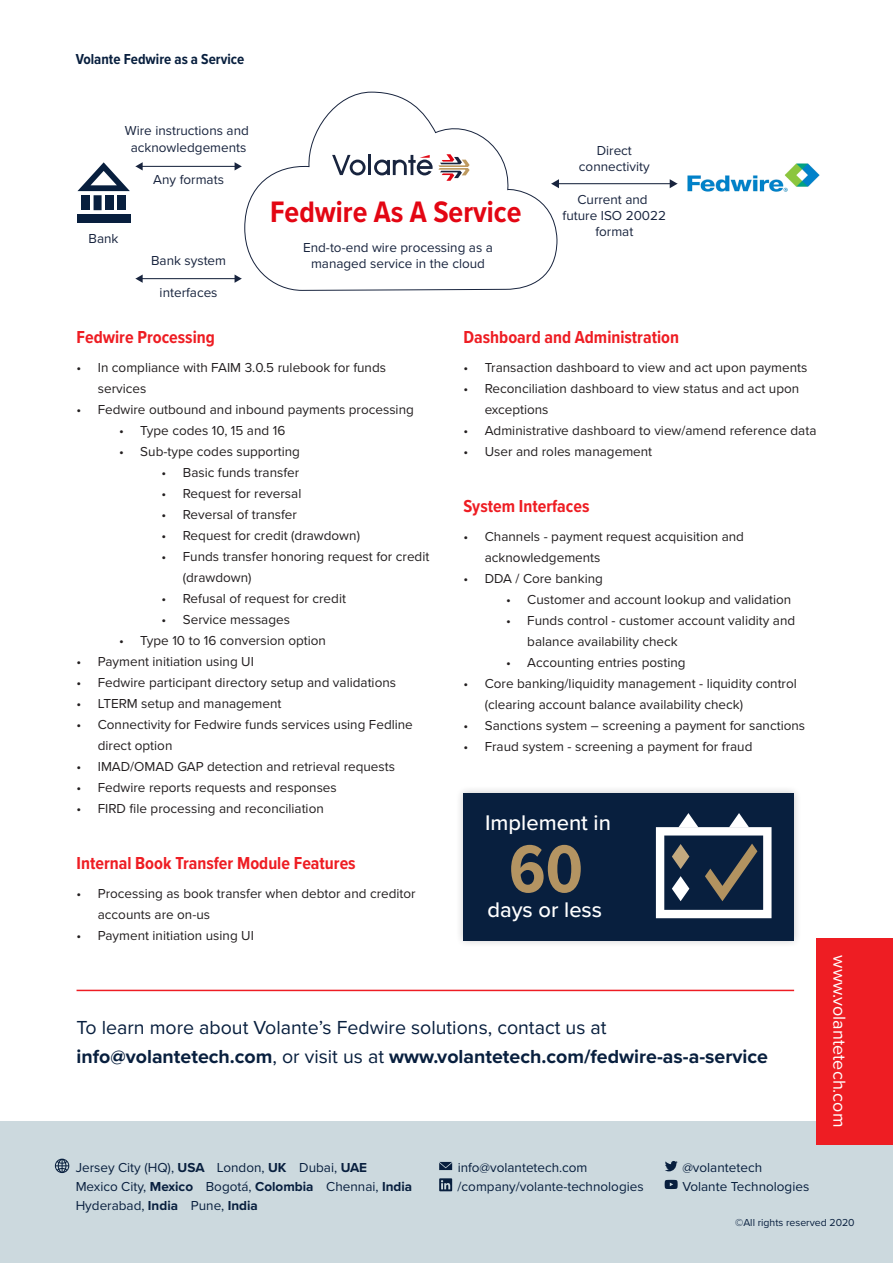
<style>
.page{position:relative;width:893px;height:1263px;background:#fff}
.page>*{position:absolute;margin:0;border:0;box-sizing:border-box;transform-origin:0 0}
.Heading_1{font:700 69.75px "Proxima Nova Cond";color:#b49462}
.t1{font:700 30.75px "Proxima Nova Cond";color:#e30613}
.t2{font:500 21.9px "Proxima Nova";color:#fff}
.Cover_sub_text{font:19.5px/29.4px "Proxima Nova";color:#081f3e}
.Heading_2{font:700 18px "Proxima Nova Cond";color:#ee1d23}
.Cover_sub_text-2{font:18px "Proxima Nova";color:#fff}
.t3{font:700 15px "Proxima Nova Cond";color:#081f3e}
.t4{font:13.5px/21px "Proxima Nova";color:#231f20}
.t5{font:13.5px/19.2px "Proxima Nova";color:#081f3e}
.t6{font:13.5px/16.2px "Proxima Nova";color:#18243e;text-align:center}
.t7{font:700 13.5px "Proxima Nova";color:#081f3e}
.t8{font:10.5px "Proxima Nova";color:#081f3e}
.s1{font-weight:700}
.s2{font-weight:400}
</style>
<div class="page">
<div style="left:0;top:1121px;width:893px;height:142px;background:#ccd9de"></div>
<svg style="left:665px;top:1161px;width:13px;height:10px"></svg>
<svg style="left:665px;top:1180px;width:13px;height:9px"></svg>
<svg style="left:55px;top:1158px;width:14px;height:15px"></svg>
<svg style="left:439px;top:1162px;width:13px;height:8px"></svg>
<svg style="left:439px;top:1178px;width:13px;height:13px"></svg>
<div style="left:816px;top:938px;width:77px;height:206px;background:#ee1d23"></div>
<hr style="left:77px;top:990px;width:717px;height:1px;background:#ee1d23">
<div style="left:118px;top:195px;width:8px;height:15px;background:#081f3e"></div>
<div style="left:106px;top:195px;width:8px;height:15px;background:#081f3e"></div>
<div style="left:94px;top:195px;width:8px;height:15px;background:#081f3e"></div>
<div style="left:81px;top:195px;width:8px;height:15px;background:#081f3e"></div>
<div style="left:77px;top:214px;width:53px;height:8px;background:#081f3e"></div>
<svg style="left:244px;top:91px;width:314px;height:200px"></svg>
<hr style="left:368px;top:155px;width:3px;height:20px;background:#18243e">
<svg style="left:332px;top:155px;width:34px;height:20px"></svg>
<svg style="left:374px;top:154px;width:96px;height:27px"></svg>
<hr style="left:141px;top:166px;width:95px;height:1px;background:#18243e">
<svg style="left:77px;top:162px;width:66px;height:29px"></svg>
<svg style="left:235px;top:162px;width:7px;height:8px"></svg>
<hr style="left:141px;top:278px;width:95px;height:1px;background:#18243e">
<svg style="left:135px;top:274px;width:8px;height:9px"></svg>
<svg style="left:235px;top:275px;width:7px;height:8px"></svg>
<hr style="left:558px;top:183px;width:113px;height:1px;background:#18243e">
<svg style="left:551px;top:179px;width:8px;height:9px"></svg>
<svg style="left:670px;top:179px;width:7px;height:9px"></svg>
<img style="left:687px;top:163px;width:133px;height:29px">
<div style="left:455px;top:785px;width:347px;height:163px;background:#231f20;opacity:.25"></div>
<div style="left:463px;top:793px;width:331px;height:147px;background:#081f3e"></div>
<svg style="left:656px;top:813px;width:115px;height:105px"></svg>
<p class="t3" style="left:76px;top:50px;width:170px">Volante Fedwire as a Service</p>
<p class="t6" style="left:125px;top:123px;width:125px">Wire instructions and acknowledgements</p>
<p class="t6" style="left:153px;top:172px;width:72px">Any formats</p>
<p class="t6" style="left:89px;top:230px;width:31px">Bank</p>
<p class="t6" style="left:151px;top:253px;width:77px">Bank system</p>
<p class="t6" style="left:160px;top:285px;width:59px">interfaces</p>
<p class="t1" style="left:270px;top:194px;width:253px">Fedwire As A Service</p>
<p class="t6" style="left:303px;top:240px;width:191px">End-to-end wire processing as a managed service in the cloud</p>
<p class="t6" style="left:579px;top:143px;width:72px">Direct connectivity</p>
<p class="t6" style="left:563px;top:192px;width:105px">Current and future ISO 20022 format</p>
<p class="Heading_2" style="left:77px;top:326px;width:140px">Fedwire Processing</p>
<p class="t4" style="left:98px;top:358px;width:290px;text-indent:-21px">• In compliance with FAIM 3.0.5 rulebook for funds services</p>
<p class="t4" style="left:77px;top:400px;width:339px">• Fedwire outbound and inbound payments processing</p>
<p class="t4" style="left:119px;top:421px;width:168px">• Type codes 10, 15 and 16</p>
<p class="t4" style="left:119px;top:442px;width:182px">• Sub-type codes supporting</p>
<p class="t4" style="left:162px;top:463px;width:139px">• Basic funds transfer</p>
<p class="t4" style="left:162px;top:484px;width:141px">• Request for reversal</p>
<p class="t4" style="left:162px;top:505px;width:137px">• Reversal of transfer</p>
<p class="t4" style="left:162px;top:526px;width:200px">• Request for credit (drawdown)</p>
<p class="t4" style="left:183px;top:547px;width:248px;text-indent:-21px">• Funds transfer honoring request for credit (drawdown)</p>
<p class="t4" style="left:162px;top:589px;width:186px">• Refusal of request for credit</p>
<p class="t4" style="left:162px;top:610px;width:130px">• Service messages</p>
<p class="t4" style="left:119px;top:631px;width:208px">• Type 10 to 16 conversion option</p>
<p class="t4" style="left:77px;top:652px;width:179px">• Payment initiation using UI</p>
<p class="t4" style="left:77px;top:673px;width:321px">• Fedwire participant directory setup and validations</p>
<p class="t4" style="left:77px;top:694px;width:206px">• LTERM setup and management</p>
<p class="t4" style="left:98px;top:715px;width:317px;text-indent:-21px">• Connectivity for Fedwire funds services using Fedline direct option</p>
<p class="t4" style="left:77px;top:757px;width:320px">• IMAD/OMAD GAP detection and retrieval requests</p>
<p class="t4" style="left:77px;top:778px;width:262px">• Fedwire reports requests and responses</p>
<p class="t4" style="left:77px;top:799px;width:249px">• FIRD file processing and reconciliation</p>
<p class="Heading_2" style="left:77px;top:852px;width:281px">Internal Book Transfer Module Features</p>
<p class="t4" style="left:98px;top:883px;width:319px;text-indent:-21px">• Processing as book transfer when debtor and creditor accounts are on-us</p>
<p class="t4" style="left:77px;top:925px;width:179px">• Payment initiation using UI</p>
<p class="Heading_2" style="left:463px;top:326px;width:217px">Dashboard and Administration</p>
<p class="t4" style="left:463px;top:358px;width:345px">• Transaction dashboard to view and act upon payments</p>
<p class="t4" style="left:485px;top:379px;width:316px;text-indent:-21px">• Reconciliation dashboard to view status and act upon exceptions</p>
<p class="t4" style="left:463px;top:421px;width:354px">• Administrative dashboard to view/amend reference data</p>
<p class="t4" style="left:463px;top:442px;width:190px">• User and roles management</p>
<p class="Heading_2" style="left:463px;top:495px;width:128px">System Interfaces</p>
<p class="t4" style="left:485px;top:526px;width:261px;text-indent:-21px">• Channels - payment request acquisition and acknowledgements</p>
<p class="t4" style="left:463px;top:568px;width:141px">• DDA / Core banking</p>
<p class="t4" style="left:506px;top:589px;width:287px">• Customer and account lookup and validation</p>
<p class="t4" style="left:527px;top:610px;width:269px;text-indent:-21px">• Funds control - customer account validity and balance availability check</p>
<p class="t4" style="left:506px;top:652px;width:181px">• Accounting entries posting</p>
<p class="t4" style="left:485px;top:673px;width:314px;text-indent:-21px">• Core banking/liquidity management - liquidity control (clearing account balance availability check)</p>
<p class="t4" style="left:463px;top:715px;width:343px">• Sanctions system – screening a payment for sanctions</p>
<p class="t4" style="left:463px;top:736px;width:290px">• Fraud system - screening a payment for fraud</p>
<p class="t2" style="left:485px;top:810px;width:127px">Implement in</p>
<p class="Heading_1" style="left:509px;top:827px;width:76px">60</p>
<p class="t2" style="left:487px;top:897px;width:116px">days or less</p>
<p class="Cover_sub_text" style="left:77px;top:1013px;width:693px">To learn more about Volante’s Fedwire solutions, contact us at <span class="s1">info@volantetech.com</span>, or visit us at <span class="s1">www.volantetech.com/fedwire-as-a-service</span></p>
<p class="t5" style="left:76px;top:1158px;width:130px">Jersey City (HQ), <span class="s1">USA</span></p>
<p class="t5" style="left:458px;top:1158px;width:131px">info@volantetech.com</p>
<p class="t5" style="left:191px;top:1177px;width:69px;text-indent:-115px">Mexico City, <span class="s1">Mexico<br></span>Pune, <span class="s1">India</span></p>
<p class="t5" style="left:217px;top:1158px;width:71px">London, <span class="s1">UK</span></p>
<p class="t5" style="left:299px;top:1158px;width:69px">Dubai, <span class="s1">UAE</span></p>
<p class="t5" style="left:682px;top:1158px;width:81px">@volantetech</p>
<p class="t7" style="left:206px;top:1178px;width:109px"><span class="s2">Bogotá,</span> Colombia</p>
<p class="t5" style="left:326px;top:1177px;width:87px">Chennai, <span class="s1">India</span></p>
<p class="t5" style="left:458px;top:1177px;width:188px">/company/volante-technologies</p>
<p class="t5" style="left:682px;top:1177px;width:128px">Volante Technologies</p>
<p class="t5" style="left:76px;top:1196px;width:104px">Hyderabad, <span class="s1">India</span></p>
<p class="Cover_sub_text-2" style="left:850px;top:955px;width:173px;rotate:90deg">www.volantetech.com</p>
<p class="t8" style="left:735px;top:1216px;width:121px">©All rights reserved 2020</p>
</div>
